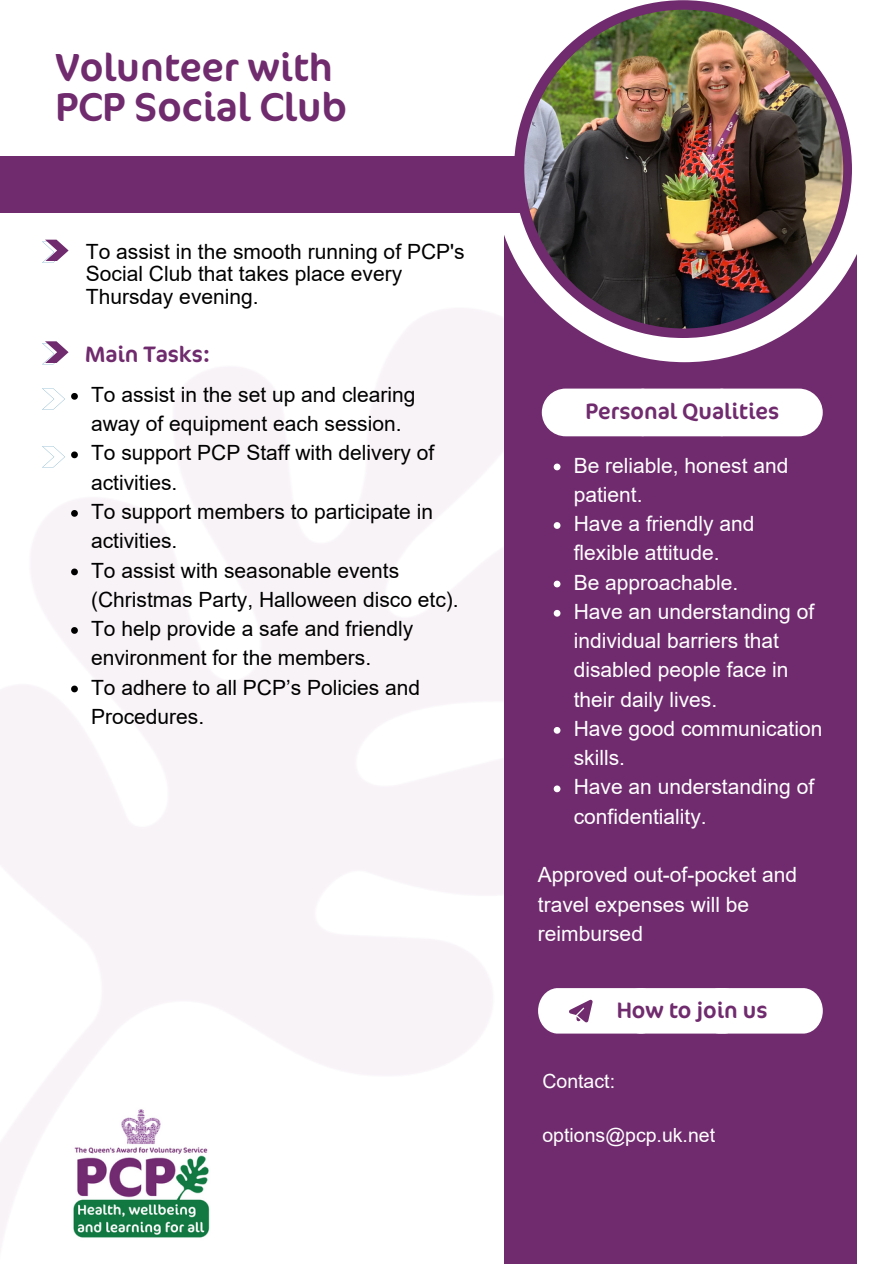
<style>
.page{position:relative;width:894px;height:1264px;background:#fff}
.page>*{position:absolute;margin:0;border:0;box-sizing:border-box;transform-origin:0 0}
.t1{font:40.5px "Cocon";color:#702b6e}
.t2{font:39.45px "Cocon";color:#702b6e}
.t3{font:22.5px "Cocon";color:#702b6e}
.t4{font:21px/29.2px "Arial";color:#000}
.t5{font:21px/29.2px "Arial";color:#fff}
.t6{font:19.5px "Arial";color:#fff}
</style>
<div class="page">
<img style="left:0;top:239px;width:857px;height:1024px">
<div style="left:504px;top:189px;width:352px;height:1074px;background:#702b6e"></div>
<svg style="left:493px;top:152px;width:364px;height:210px"></svg>
<div style="left:0;top:156px;width:562px;height:57px;background:#702b6e"></div>
<svg style="left:514px;top:0;width:337px;height:338px"></svg>
<img style="left:524px;top:10px;width:318px;height:318px;border-radius:50%">
<div style="left:541px;top:388px;width:123px;height:48px;background:#fff;border-radius:24px"></div>
<div style="left:620px;top:388px;width:123px;height:48px;background:#fff;border-radius:24px"></div>
<div style="left:699px;top:388px;width:123px;height:48px;background:#fff;border-radius:24px"></div>
<svg style="left:538px;top:988px;width:284px;height:45px"></svg>
<svg style="left:42px;top:240px;width:27px;height:23px"></svg>
<svg style="left:42px;top:388px;width:23px;height:21px"></svg>
<svg style="left:42px;top:446px;width:23px;height:21px"></svg>
<svg style="left:42px;top:341px;width:27px;height:23px"></svg>
<img style="left:69px;top:1104px;width:142px;height:139px">
<svg style="left:71px;top:393px;width:7px;height:7px"></svg>
<svg style="left:71px;top:451px;width:7px;height:7px"></svg>
<svg style="left:71px;top:510px;width:7px;height:7px"></svg>
<svg style="left:71px;top:568px;width:7px;height:7px"></svg>
<svg style="left:71px;top:627px;width:7px;height:7px"></svg>
<svg style="left:71px;top:685px;width:7px;height:7px"></svg>
<svg style="left:553px;top:463px;width:7px;height:7px"></svg>
<svg style="left:553px;top:522px;width:7px;height:7px"></svg>
<svg style="left:553px;top:580px;width:7px;height:7px"></svg>
<svg style="left:553px;top:610px;width:7px;height:6px"></svg>
<svg style="left:553px;top:727px;width:7px;height:6px"></svg>
<svg style="left:553px;top:785px;width:7px;height:7px"></svg>
<p class="t2" style="left:55px;top:44px;width:279px">Volunteer with</p>
<p class="t1" style="left:55px;top:84px;width:293px">PCP Social Club</p>
<p class="t4" style="left:86px;top:240px;width:380px;line-height:22.5px">To assist in the smooth running of PCP's<br>Social Club that takes place every<br>Thursday evening.</p>
<h2 class="t3" style="left:85px;top:340px;width:127px">Main Tasks:</h2>
<p class="t4" style="left:91px;top:380px;width:326px">To assist in the set up and clearing away of equipment each session.</p>
<h1 class="t4" style="left:91px;top:438px;width:344px">To support PCP Staff with delivery of activities.</h1>
<p class="t4" style="left:91px;top:497px;width:343px">To support members to participate in activities.</p>
<p class="t4" style="left:91px;top:555px;width:369px">To assist with seasonable events (Christmas Party, Halloween disco etc).</p>
<p class="t4" style="left:91px;top:614px;width:324px">To help provide a safe and friendly environment for the members.</p>
<p class="t4" style="left:91px;top:672px;width:330px">To adhere to all PCP’s Policies and<br>Procedures.</p>
<p class="t3" style="left:585px;top:398px;width:195px">Personal Qualities</p>
<p class="t5" style="left:573px;top:450px;width:216px">Be reliable, honest and patient.</p>
<p class="t5" style="left:573px;top:509px;width:182px">Have a friendly and flexible attitude.</p>
<p class="t5" style="left:573px;top:567px;width:166px">Be approachable.</p>
<p class="t5" style="left:573px;top:597px;width:242px">Have an understanding of individual barriers that disabled people face in their daily lives.</p>
<h3 class="t5" style="left:573px;top:714px;width:250px">Have good communication skills.</h3>
<p class="t5" style="left:573px;top:772px;width:242px">Have an understanding of confidentiality.</p>
<p class="t5" style="left:538px;top:860px;width:261px">Approved out-of-pocket and travel expenses will be reimbursed</p>
<h2 class="t3" style="left:616px;top:996px;width:152px">How to join us</h2>
<p class="t6" style="left:542px;top:1070px;width:74px">Contact:</p>
<p class="t6" style="left:542px;top:1124px;width:174px">options@pcp.uk.net</p>
</div>
